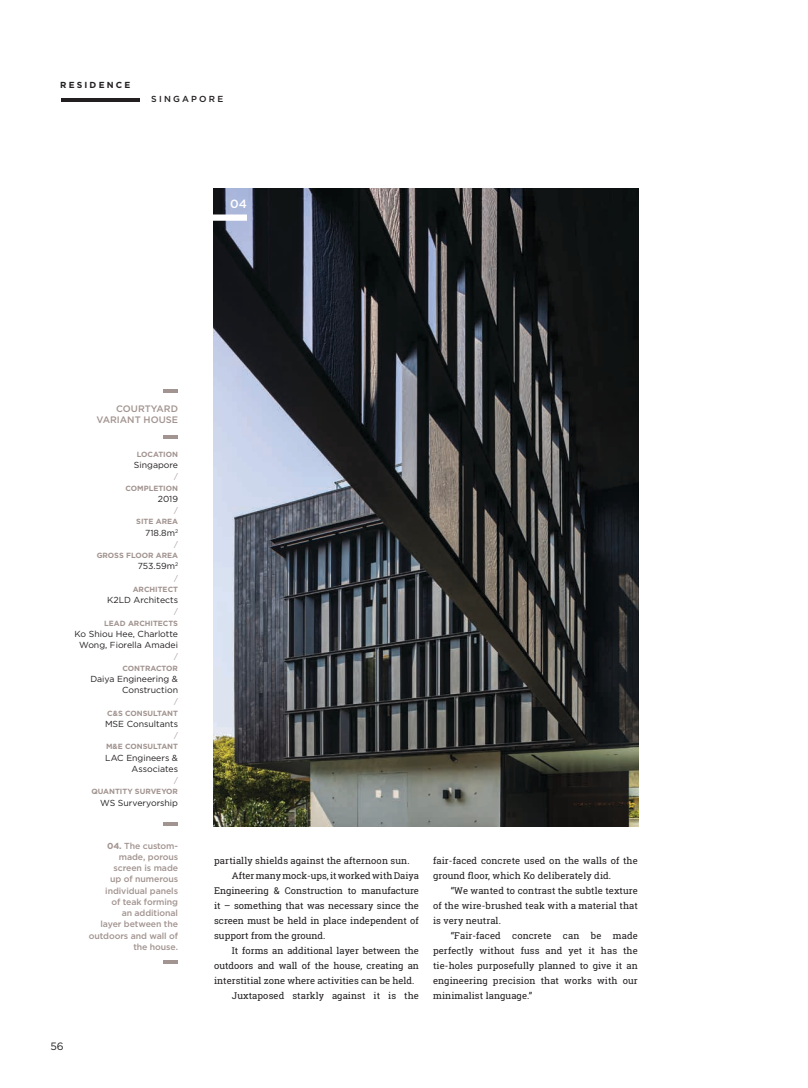
<style>
.page{position:relative;width:808px;height:1088px;background:#fff}
.page>*{position:absolute;margin:0;border:0;box-sizing:border-box;transform-origin:0 0}
.t1{font:500 12px "Gotham";color:#fff}
.t2{font:10.62px "Gotham";color:#231f20}
.t3{font:9.38px/15px "Roboto Slab";color:#231f20;text-align:justify}
.t4{font:500 9.38px/11.2px "Gotham";color:#a29490;text-align:right}
.t5{font:8.75px/11.2px "Gotham";color:#231f20;text-align:right}
.t6{font:500 8.75px/11.2px "Gotham";letter-spacing:-.01em;color:#a29490;text-align:right}
.t7{font:500 8.75px "Gotham";letter-spacing:.25em;color:#231f20}
.t8{font:700 8.75px "Gotham";letter-spacing:.25em;color:#231f20}
.t9{font:700 7.5px "Gotham";color:#a29490}
.t10{font:7.5px "Gotham";color:#a29490}
.s1{font-weight:700}
</style>
<div class="page">
<hr style="left:61px;top:98px;width:79px;height:4px;background:#231f20">
<hr style="left:164px;top:389px;width:14px;height:4px;background:#a29490">
<hr style="left:164px;top:435px;width:14px;height:3px;background:#a29490">
<hr style="left:164px;top:823px;width:14px;height:3px;background:#a29490">
<hr style="left:164px;top:960px;width:14px;height:4px;background:#a29490">
<img style="left:213px;top:188px;width:426px;height:638px">
<svg style="left:213px;top:188px;width:40px;height:36px"></svg>
<p class="t8" style="left:60px;top:80px;width:72px">RESIDENCE</p>
<p class="t7" style="left:151px;top:93px;width:74px">SINGAPORE</p>
<p class="t1" style="left:230px;top:196px;width:18px">04</p>
<p class="t4" style="left:97px;top:403px;width:83px">COURTYARD<br>VARIANT HOUSE</p>
<p class="t9" style="left:137px;top:449px;width:43px">LOCATION</p>
<p class="t5" style="left:134px;top:459px;width:46px">Singapore</p>
<p class="t10" style="left:174px;top:472px;width:5px">/</p>
<p class="t9" style="left:125px;top:483px;width:54px">COMPLETION</p>
<p class="t5" style="left:158px;top:493px;width:22px">2019</p>
<p class="t10" style="left:174px;top:505px;width:5px">/</p>
<p class="t9" style="left:136px;top:517px;width:43px">SITE AREA</p>
<p class="t5" style="left:145px;top:527px;width:34px">718.8m<sup>2</sup></p>
<p class="t10" style="left:174px;top:539px;width:5px">/</p>
<p class="t9" style="left:97px;top:550px;width:83px">GROSS FLOOR AREA</p>
<p class="t5" style="left:138px;top:560px;width:42px">753.59m<sup>2</sup></p>
<p class="t10" style="left:174px;top:573px;width:5px">/</p>
<p class="t9" style="left:133px;top:584px;width:47px">ARCHITECT</p>
<p class="t5" style="left:107px;top:594px;width:72px">K2LD Architects</p>
<p class="t10" style="left:174px;top:607px;width:5px">/</p>
<p class="t9" style="left:104px;top:618px;width:75px">LEAD ARCHITECTS</p>
<p class="t5" style="left:75px;top:628px;width:105px;text-align:center">Ko Shiou Hee, Charlotte<br>Wong, Fiorella Amadei</p>
<p class="t10" style="left:174px;top:652px;width:5px">/</p>
<p class="t9" style="left:123px;top:663px;width:57px">CONTRACTOR</p>
<p class="t5" style="left:90px;top:673px;width:89px">Daiya Engineering &amp;<br>Construction</p>
<p class="t10" style="left:174px;top:697px;width:5px">/</p>
<p class="t9" style="left:107px;top:708px;width:72px">C&amp;S CONSULTANT</p>
<p class="t5" style="left:105px;top:718px;width:75px">MSE Consultants</p>
<p class="t10" style="left:174px;top:730px;width:5px">/</p>
<p class="t9" style="left:106px;top:742px;width:73px">M&amp;E CONSULTANT</p>
<p class="t5" style="left:105px;top:752px;width:74px">LAC Engineers &amp;<br>Associates</p>
<p class="t10" style="left:174px;top:775px;width:5px">/</p>
<p class="t9" style="left:91px;top:787px;width:88px">QUANTITY SURVEYOR</p>
<p class="t5" style="left:100px;top:797px;width:79px">WS Surveryorship</p>
<p class="t6" style="left:89px;top:840px;width:91px"><span class="s1">04.</span> The custom&shy;made, porous screen is made<br>up of numerous individual panels<br>of teak forming<br>an additional<br>layer between the outdoors and wall of the house.</p>
<p class="t2" style="left:50px;top:1040px;width:15px">56</p>
<p class="t3" style="left:214px;top:853px;width:197px">partially shields against the afternoon sun.</p>
<p class="t3" style="left:232px;top:868px;width:188px">After many mock-ups, it worked with Daiya</p>
<p class="t3" style="left:214px;top:883px;width:206px">Engineering &amp; Construction to manufacture</p>
<p class="t3" style="left:214px;top:898px;width:206px">it – something that was necessary since the</p>
<p class="t3" style="left:214px;top:913px;width:206px">screen must be held in place independent of</p>
<p class="t3" style="left:214px;top:928px;width:113px">support from the ground.</p>
<p class="t3" style="left:232px;top:943px;width:188px">It forms an additional layer between the</p>
<p class="t3" style="left:214px;top:958px;width:206px">outdoors and wall of the house, creating an</p>
<p class="t3" style="left:214px;top:973px;width:202px">interstitial zone where activities can be held.</p>
<p class="t3" style="left:232px;top:988px;width:188px">Juxtaposed starkly against it is the</p>
<p class="t3" style="left:433px;top:853px;width:206px">fair-faced concrete used on the walls of the ground floor, which Ko deliberately did.</p>
<p class="t3" style="left:433px;top:883px;width:206px;text-indent:18px">“We wanted to contrast the subtle texture of the wire-brushed teak with a material that is very neutral.</p>
<p class="t3" style="left:433px;top:928px;width:206px;text-indent:18px">“Fair-faced concrete can be made perfectly without fuss and yet it has the tie-holes purposefully planned to give it an engineering precision that works with our minimalist language.”</p>
</div>
